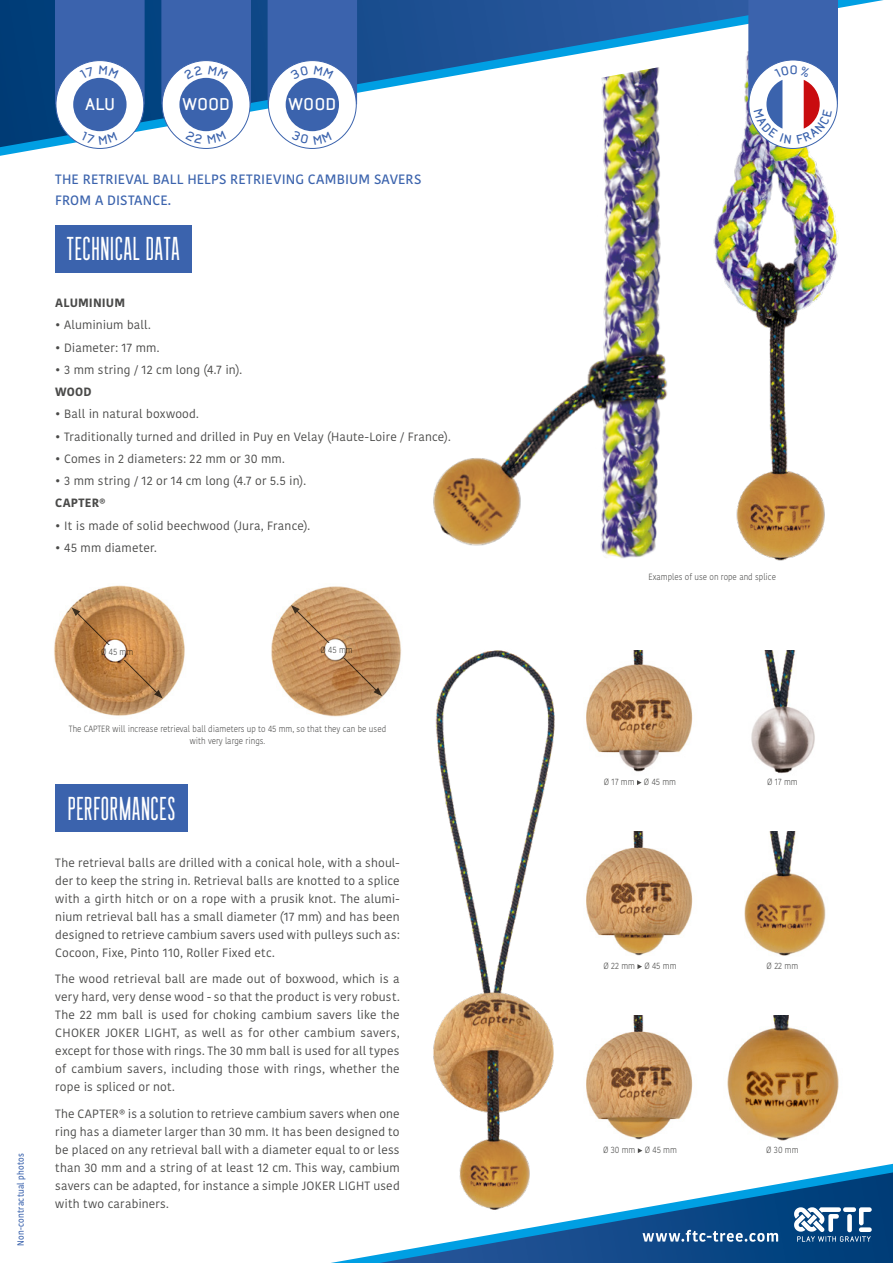
<style>
.page{position:relative;width:893px;height:1263px;background:#fff}
.page>*{position:absolute;margin:0;border:0;box-sizing:border-box;transform-origin:0 0}
.t1{font:33px "Sessions";letter-spacing:.025em;color:#fff}
.t2{font:700 16.5px "Nordstern Demo";letter-spacing:-.005em;color:#fff}
.t3{font:500 13.5px/21px "Kohinoor Devanagari";letter-spacing:.01em;color:#3b63ad}
.t4{font:12px/18px "Kohinoor Devanagari";letter-spacing:.015em;color:#4a4a49;text-align:justify}
.t5{font:700 12px "Kohinoor Devanagari";letter-spacing:.01em;color:#4a4a49}
.t6{font:300 9px/12px "Kohinoor Devanagari";color:#4a4a49;text-align:center;scale:.9 1}
.t7{font:600 9px "Kohinoor Devanagari";letter-spacing:.025em;color:#3b63ad;scale:.9 1}
</style>
<div class="page">
<svg style="left:331px;top:1163px;width:562px;height:100px"></svg>
<svg style="left:0;top:0;width:884px;height:156px"></svg>
<div style="left:55px;top:784px;width:133px;height:48px;background:#3b63ad"></div>
<img style="left:586px;top:1016px;width:253px;height:137px">
<img style="left:425px;top:650px;width:139px;height:584px">
<img style="left:418px;top:58px;width:251px;height:500px">
<img style="left:669px;top:28px;width:213px;height:533px">
<img style="left:559px;top:651px;width:134px;height:137px">
<img style="left:751px;top:651px;width:64px;height:123px">
<svg style="left:637px;top:780px;width:5px;height:5px"></svg>
<img style="left:559px;top:832px;width:134px;height:139px">
<img style="left:744px;top:832px;width:82px;height:124px">
<svg style="left:637px;top:964px;width:5px;height:5px"></svg>
<svg style="left:638px;top:1148px;width:4px;height:5px"></svg>
<div style="left:162px;top:61px;width:88px;height:87px;background:#fff;border-radius:50%"></div>
<div style="left:179px;top:78px;width:54px;height:53px;background:#3b63ad;border-radius:50%"></div>
<div style="left:268px;top:61px;width:88px;height:87px;background:#fff;border-radius:50%"></div>
<div style="left:286px;top:78px;width:53px;height:53px;background:#3b63ad;border-radius:50%"></div>
<div style="left:56px;top:61px;width:88px;height:87px;background:#fff;border-radius:50%"></div>
<div style="left:73px;top:78px;width:54px;height:53px;background:#3b63ad;border-radius:50%"></div>
<img style="left:54px;top:585px;width:131px;height:131px">
<svg style="left:72px;top:607px;width:91px;height:91px;background:#bd844b"></svg>
<svg style="left:96px;top:645px;width:42px;height:15px"></svg>
<img style="left:271px;top:586px;width:130px;height:131px">
<svg style="left:291px;top:605px;width:91px;height:91px;background:#bf8c5a"></svg>
<svg style="left:316px;top:643px;width:42px;height:15px"></svg>
<div style="left:55px;top:225px;width:136px;height:48px;background:#3b63ad"></div>
<svg style="left:185px;top:131px;width:41px;height:13px"></svg>
<svg style="left:161px;top:0;width:90px;height:104px"></svg>
<svg style="left:268px;top:0;width:89px;height:104px"></svg>
<svg style="left:55px;top:0;width:89px;height:104px"></svg>
<svg style="left:748px;top:0;width:90px;height:144px"></svg>
<h2 class="t2" style="left:85px;top:94px;width:32px">ALU</h2>
<h2 class="t2" style="left:182px;top:94px;width:50px">WOOD</h2>
<h2 class="t2" style="left:288px;top:94px;width:50px">WOOD</h2>
<p class="t3" style="left:55px;top:169px;width:368px">THE RETRIEVAL BALL HELPS RETRIEVING CAMBIUM SAVERS<br>FROM A DISTANCE.</p>
<h1 class="t1" style="left:67px;top:233px;width:114px">TECHNICAL DATA</h1>
<p class="t5" style="left:55px;top:292px;width:71px">ALUMINIUM</p>
<p class="t4" style="left:55px;top:316px;width:97px">• Aluminium ball.</p>
<p class="t4" style="left:55px;top:338px;width:106px">• Diameter: 17 mm.</p>
<p class="t4" style="left:55px;top:361px;width:188px">• 3 mm string / 12 cm long (4.7 in).</p>
<p class="t5" style="left:55px;top:381px;width:38px">WOOD</p>
<p class="t4" style="left:55px;top:405px;width:145px">• Ball in natural boxwood.</p>
<p class="t4" style="left:55px;top:427px;width:397px">• Traditionally turned and drilled in Puy en Velay (Haute-Loire / France).</p>
<p class="t4" style="left:55px;top:450px;width:231px">• Comes in 2 diameters: 22 mm or 30 mm.</p>
<p class="t4" style="left:55px;top:472px;width:252px">• 3 mm string / 12 or 14 cm long (4.7 or 5.5 in).</p>
<p class="t5" style="left:55px;top:492px;width:52px">CAPTER®</p>
<p class="t4" style="left:55px;top:516px;width:256px">• It is made of solid beechwood (Jura, France).</p>
<p class="t4" style="left:55px;top:539px;width:103px">• 45 mm diameter.</p>
<p class="t7" style="left:16px;top:1246px;width:104px;rotate:-90deg">Non-contractual photos</p>
<p class="t6" style="left:101px;top:646px;width:37px">Ø 45 mm</p>
<p class="t6" style="left:321px;top:644px;width:37px">Ø 45 mm</p>
<p class="t6" style="left:69px;top:723px;width:354px">The CAPTER will increase retrieval ball diameters up to 45 mm, so that they can be used with very large rings.</p>
<h1 class="t1" style="left:68px;top:792px;width:109px">PERFORMANCES</h1>
<p class="t4" style="left:55px;top:853px;width:346px">The retrieval balls are drilled with a conical hole, with a shoul&shy;der to keep the string in. Retrieval balls are knotted to a splice with a girth hitch or on a rope with a prusik knot. The alumi&shy;nium retrieval ball has a small diameter (17 mm) and has been designed to retrieve cambium savers used with pulleys such as:<br>Cocoon, Fixe, Pinto 110, Roller Fixed etc.</p>
<p class="t4" style="left:55px;top:970px;width:346px">The wood retrieval ball are made out of boxwood, which is a very hard, very dense wood - so that the product is very robust.<br>The 22 mm ball is used for choking cambium savers like the CHOKER JOKER LIGHT, as well as for other cambium savers, except for those with rings. The 30 mm ball is used for all types of cambium savers, including those with rings, whether the rope is spliced or not.</p>
<p class="t4" style="left:55px;top:1104px;width:346px">The CAPTER® is a solution to retrieve cambium savers when one ring has a diameter larger than 30 mm. It has been designed to be placed on any retrieval ball with a diameter equal to or less than 30 mm and a string of at least 12 cm. This way, cambium savers can be adapted, for instance a simple JOKER LIGHT used with two carabiners.</p>
<p class="t6" style="left:648px;top:570px;width:143px">Examples of use on rope and splice</p>
<p class="t6" style="left:604px;top:776px;width:82px">Ø 17 mm Ø 45 mm</p>
<p class="t6" style="left:767px;top:776px;width:36px">Ø 17 mm</p>
<p class="t6" style="left:603px;top:960px;width:83px">Ø 22 mm Ø 45 mm</p>
<p class="t6" style="left:767px;top:960px;width:37px">Ø 22 mm</p>
<p class="t6" style="left:603px;top:1144px;width:84px">Ø 30 mm Ø 45 mm</p>
<p class="t6" style="left:766px;top:1144px;width:38px">Ø 30 mm</p>
</div>
